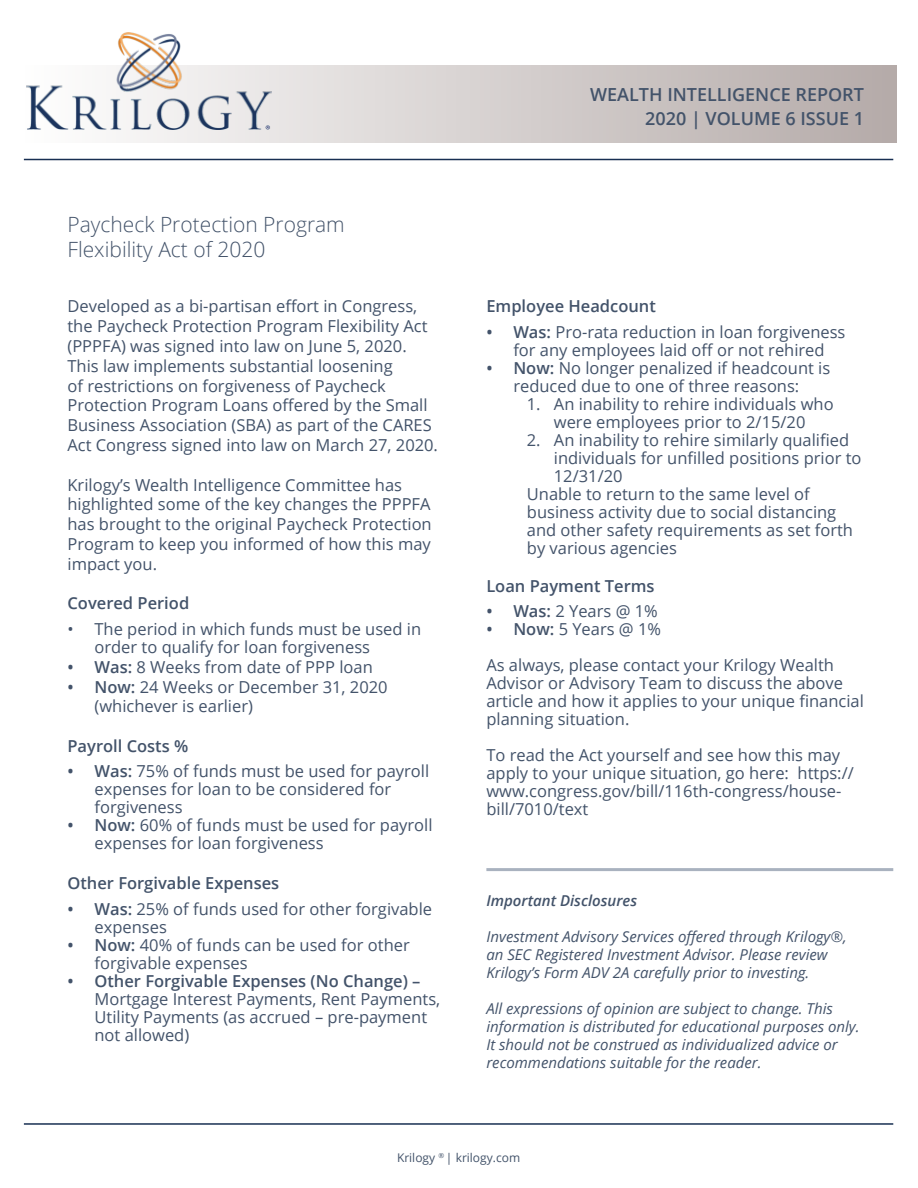
<style>
.page{position:relative;width:918px;height:1188px;background:#fff}
.page>*{position:absolute;margin:0;border:0;box-sizing:border-box;transform-origin:0 0}
.t1{font:300 21px/25.2px "Open Sans";color:#43536a}
.t2{font:600 18px "Open Sans";color:#43536a}
.t3{font:16.5px/18px "Open Sans";color:#43536a}
.t4{font:600 16.5px "Open Sans";color:#43536a}
.t5{font:italic 15px/18px "Open Sans";color:#43536a}
.t6{font:italic 600 15px "Open Sans";color:#43536a}
.t7{font:12px "Open Sans";color:#43536a}
.s1{font-weight:600}
</style>
<div class="page">
<hr style="left:24px;top:159px;width:869px;height:1px;background:#182f52">
<hr style="left:24px;top:1123px;width:869px;height:2px;background:#182f52">
<div style="left:25px;top:66px;width:871px;height:77px;background:linear-gradient(to right,#fefefe,#b4aaa8)"></div>
<img style="left:27px;top:33px;width:245px;height:96px">
<hr style="left:486px;top:868px;width:407px;height:3px;background:#182f52">
<p class="t1" style="left:68px;top:211px;width:279px">Paycheck Protection Program<br>Flexibility Act of 2020</p>
<p class="t3" style="left:68px;top:296px;width:372px;line-height:19.8px">Developed as a bi-partisan effort in Congress, the Paycheck Protection Program Flexibility Act (PPPFA) was signed into law on June 5, 2020.<br>This law implements substantial loosening<br>of restrictions on forgiveness of Paycheck Protection Program Loans offered by the Small Business Association (SBA) as part of the CARES Act Congress signed into law on March 27, 2020.</p>
<p class="t3" style="left:68px;top:474px;width:366px;line-height:19.8px">Krilogy’s Wealth Intelligence Committee has highlighted some of the key changes the PPPFA has brought to the original Paycheck Protection Program to keep you informed of how this may impact you.</p>
<p class="t4" style="left:68px;top:592px;width:123px">Covered Period</p>
<p class="t3" style="left:94px;top:620px;width:328px;text-indent:-27px">• The period in which funds must be used in order to qualify for loan forgiveness</p>
<p class="t3" style="left:68px;top:657px;width:307px"><span class="s1">• Was:</span> 8 Weeks from date of PPP loan</p>
<p class="t3" style="left:94px;top:676px;width:295px;line-height:19.8px;text-indent:-27px"><span class="s1">• Now:</span> 24 Weeks or December 31, 2020 (whichever is earlier)</p>
<p class="t4" style="left:68px;top:735px;width:122px">Payroll Costs %</p>
<p class="t3" style="left:94px;top:762px;width:336px;text-indent:-27px"><span class="s1">• Was:</span> 75% of funds must be used for payroll expenses for loan to be considered for forgiveness</p>
<p class="t3" style="left:94px;top:816px;width:340px;text-indent:-27px"><span class="s1">• Now:</span> 60% of funds must be used for payroll expenses for loan forgiveness</p>
<p class="t4" style="left:68px;top:872px;width:213px">Other Forgivable Expenses</p>
<p class="t3" style="left:94px;top:899px;width:339px;text-indent:-27px"><span class="s1">• Was:</span> 25% of funds used for other forgivable expenses</p>
<p class="t3" style="left:94px;top:935px;width:317px;text-indent:-27px"><span class="s1">• Now:</span> 40% of funds can be used for other forgivable expenses</p>
<p class="t3" style="left:94px;top:971px;width:347px;text-indent:-27px"><span class="s1">• Other Forgivable Expenses (No Change) – </span>Mortgage Interest Payments, Rent Payments, Utility Payments (as accrued – pre-payment not allowed)</p>
<p class="t2" style="left:590px;top:83px;width:275px">WEALTH INTELLIGENCE REPORT</p>
<p class="t2" style="left:645px;top:107px;width:220px">2020 | VOLUME 6 ISSUE 1</p>
<p class="t4" style="left:486px;top:295px;width:171px">Employee Headcount</p>
<p class="t3" style="left:486px;top:323px;width:361px;text-align:center"><span class="s1">• Was:</span> Pro-rata reduction in loan forgiveness for any employees laid off or not rehired</p>
<p class="t3" style="left:486px;top:359px;width:345px;text-align:center"><span class="s1">• Now:</span> No longer penalized if headcount is reduced due to one of three reasons:</p>
<p class="t3" style="left:527px;top:395px;width:308px;text-align:center">1. An inability to rehire individuals who were employees prior to 2/15/20</p>
<p class="t3" style="left:554px;top:431px;width:309px;text-indent:-27px">2. An inability to rehire similarly qualified individuals for unfilled positions prior to<br>12/31/20</p>
<p class="t3" style="left:527px;top:485px;width:328px">Unable to return to the same level of business activity due to social distancing and other safety requirements as set forth by various agencies</p>
<p class="t4" style="left:486px;top:574px;width:170px">Loan Payment Terms</p>
<p class="t3" style="left:486px;top:602px;width:173px"><span class="s1">• Was:</span> 2 Years @ 1%</p>
<p class="t3" style="left:486px;top:620px;width:176px"><span class="s1">• Now:</span> 5 Years @ 1%</p>
<p class="t3" style="left:486px;top:656px;width:379px">As always, please contact your Krilogy Wealth Advisor or Advisory Team to discuss the above article and how it applies to your unique financial planning situation.</p>
<p class="t3" style="left:486px;top:746px;width:369px">To read the Act yourself and see how this may apply to your unique situation, go here: https:// www.congress.gov/bill/116th-congress/house&shy;bill/7010/text</p>
<p class="t6" style="left:486px;top:890px;width:152px">Important Disclosures</p>
<p class="t5" style="left:486px;top:927px;width:362px">Investment Advisory Services offered through Krilogy®, an SEC Registered Investment Advisor. Please review<br>Krilogy’s Form ADV 2A carefully prior to investing.</p>
<p class="t5" style="left:486px;top:999px;width:375px">All expressions of opinion are subject to change. This information is distributed for educational purposes only.<br>It should not be construed as individualized advice or recommendations suitable for the reader.</p>
<p class="t7" style="left:397px;top:1149px;width:125px">Krilogy <sup>®</sup> | krilogy.com</p>
</div>
